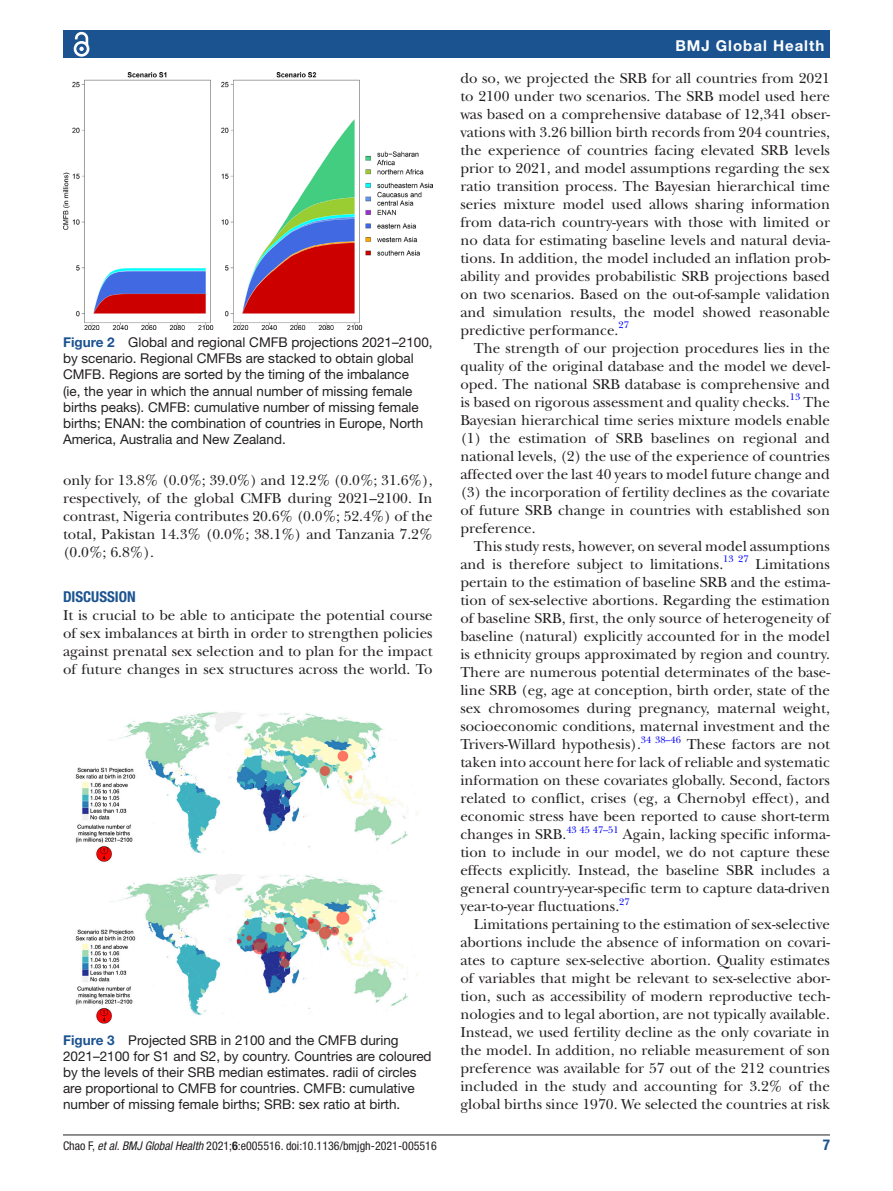
<style>
.page{position:relative;width:893px;height:1191px;background:#fff}
.page>*{position:absolute;margin:0;border:0;box-sizing:border-box;transform-origin:0 0}
.t1{font:15px/18px "New Baskerville";color:#231f20;text-align:justify}
.t2{font:700 15px "Helvetica Neue LT Std";letter-spacing:.065em;color:#fff}
.t3{font:700 condensed 15px "Helvetica Neue LT Std";color:#1b5391}
.t4{font:13.5px/16.2px "Helvetica Neue LT Std";color:#231f20}
.t5{font:condensed 12px "Helvetica Neue LT Std";color:#231f20}
.t6{font:9.9px "New Baskerville";color:#00f}
.s1{font-weight:700;color:#1b5391}
.s2{font-style:italic}
.s3{font-weight:700}
</style>
<div class="page">
<hr style="left:63px;top:1134px;width:767px;height:1px;background:#231f20">
<div style="left:63px;top:31px;width:767px;height:27px;background:#1b5391"></div>
<svg style="left:73px;top:31px;width:17px;height:26px"></svg>
<img style="left:63px;top:73px;width:370px;height:256px">
<img style="left:75px;top:712px;width:344px;height:312px">
<p class="t4" style="left:63px;top:334px;width:371px"><span class="s1">Figure 2</span> Global and regional CMFB projections 2021–2100, by scenario. Regional CMFBs are stacked to obtain global CMFB. Regions are sorted by the timing of the imbalance<br>(ie, the year in which the annual number of missing female births peaks). CMFB: cumulative number of missing female births; ENAN: the combination of countries in Europe, North America, Australia and New Zealand.</p>
<p class="t1" style="left:63px;top:471px;width:371px">only for 13.8% (0.0%; 39.0%) and 12.2% (0.0%; 31.6%), respectively, of the global CMFB during 2021–2100. In contrast, Nigeria contributes 20.6% (0.0%; 52.4%) of the total, Pakistan 14.3% (0.0%; 38.1%) and Tanzania 7.2% (0.0%; 6.8%).</p>
<p class="t3" style="left:63px;top:587px;width:74px">DISCUSSION</p>
<p class="t1" style="left:63px;top:606px;width:371px">It is crucial to be able to anticipate the potential course of sex imbalances at birth in order to strengthen policies against prenatal sex selection and to plan for the impact of future changes in sex structures across the world. To</p>
<p class="t4" style="left:63px;top:1031px;width:370px"><span class="s1">Figure 3</span> Projected SRB in 2100 and the CMFB during 2021–2100 for S1 and S2, by country. Countries are coloured by the levels of their SRB median estimates. radii of circles are proportional to CMFB for countries. CMFB: cumulative number of missing female births; SRB: sex ratio at birth.</p>
<p class="t2" style="left:675px;top:36px;width:150px">BMJ Global Health</p>
<p class="t1" style="left:460px;top:69px;width:371px">do so, we projected the SRB for all countries from 2021 to 2100 under two scenarios. The SRB model used here was based on a comprehensive database of 12,341 obser&shy;vations with 3.26 billion birth records from 204 countries, the experience of countries facing elevated SRB levels prior to 2021, and model assumptions regarding the sex ratio transition process. The Bayesian hierarchical time series mixture model used allows sharing information from data-rich country-years with those with limited or no data for estimating baseline levels and natural devia&shy;tions. In addition, the model included an inflation prob&shy;ability and provides probabilistic SRB projections based on two scenarios. Based on the out-of-sample validation and simulation results, the model showed reasonable predictive performance.<sup>27</sup></p>
<p class="t1" style="left:460px;top:339px;width:371px;text-indent:14px">The strength of our projection procedures lies in the quality of the original database and the model we devel&shy;oped. The national SRB database is comprehensive and is based on rigorous assessment and quality checks.</p>
<p class="t6" style="left:790px;top:391px;width:12px">13</p>
<p class="t1" style="left:460px;top:393px;width:371px;text-indent:343px">The Bayesian hierarchical time series mixture models enable (1) the estimation of SRB baselines on regional and national levels, (2) the use of the experience of countries affected over the last 40 years to model future change and (3) the incorporation of fertility declines as the covariate of future SRB change in countries with established son preference.</p>
<p class="t1" style="left:460px;top:537px;width:371px;text-indent:14px">This study rests, however, on several model assumptions and is therefore subject to limitations.<sup>13</sup> <sup>27</sup></p>
<p class="t1" style="left:460px;top:555px;width:371px;text-indent:295px">Limitations pertain to the estimation of baseline SRB and the estima&shy;tion of sex-selective abortions. Regarding the estimation of baseline SRB, first, the only source of heterogeneity of baseline (natural) explicitly accounted for in the model is ethnicity groups approximated by region and country.<br>There are numerous potential determinates of the base&shy;line SRB (eg, age at conception, birth order, state of the sex chromosomes during pregnancy, maternal weight, socioeconomic conditions, maternal investment and the Trivers-Willard hypothesis).</p>
<p class="t6" style="left:641px;top:733px;width:41px">34 38–46</p>
<p class="t1" style="left:460px;top:735px;width:371px;text-indent:226px">These factors are not taken into account here for lack of reliable and systematic information on these covariates globally. Second, factors related to conflict, crises (eg, a Chernobyl effect), and economic stress have been reported to cause short-term changes in SRB.</p>
<p class="t6" style="left:566px;top:823px;width:54px">43 45 47–51</p>
<p class="t1" style="left:460px;top:825px;width:371px;text-indent:163px">Again, lacking specific informa&shy;tion to include in our model, we do not capture these effects explicitly. Instead, the baseline SBR includes a general country-year-specific term to capture data-driven year-to-year fluctuations.</p>
<p class="t6" style="left:619px;top:895px;width:12px">27</p>
<p class="t1" style="left:460px;top:915px;width:371px;text-indent:14px">Limitations pertaining to the estimation of sex-selective abortions include the absence of information on covari&shy;ates to capture sex-selective abortion. Quality estimates of variables that might be relevant to sex-selective abor&shy;tion, such as accessibility of modern reproductive tech&shy;nologies and to legal abortion, are not typically available.<br>Instead, we used fertility decline as the only covariate in the model. In addition, no reliable measurement of son preference was available for 57 out of the 212 countries included in the study and accounting for 3.2% of the global births since 1970. We selected the countries at risk</p>
<p class="t5" style="left:63px;top:1138px;width:375px">Chao F, <span class="s2">et al</span>. <span class="s2">BMJ Global Health</span> 2021;<span class="s3">6</span>:e005516. doi:10.1136/bmjgh-2021-005516</p>
<p class="t3" style="left:823px;top:1135px;width:9px">7</p>
</div>
